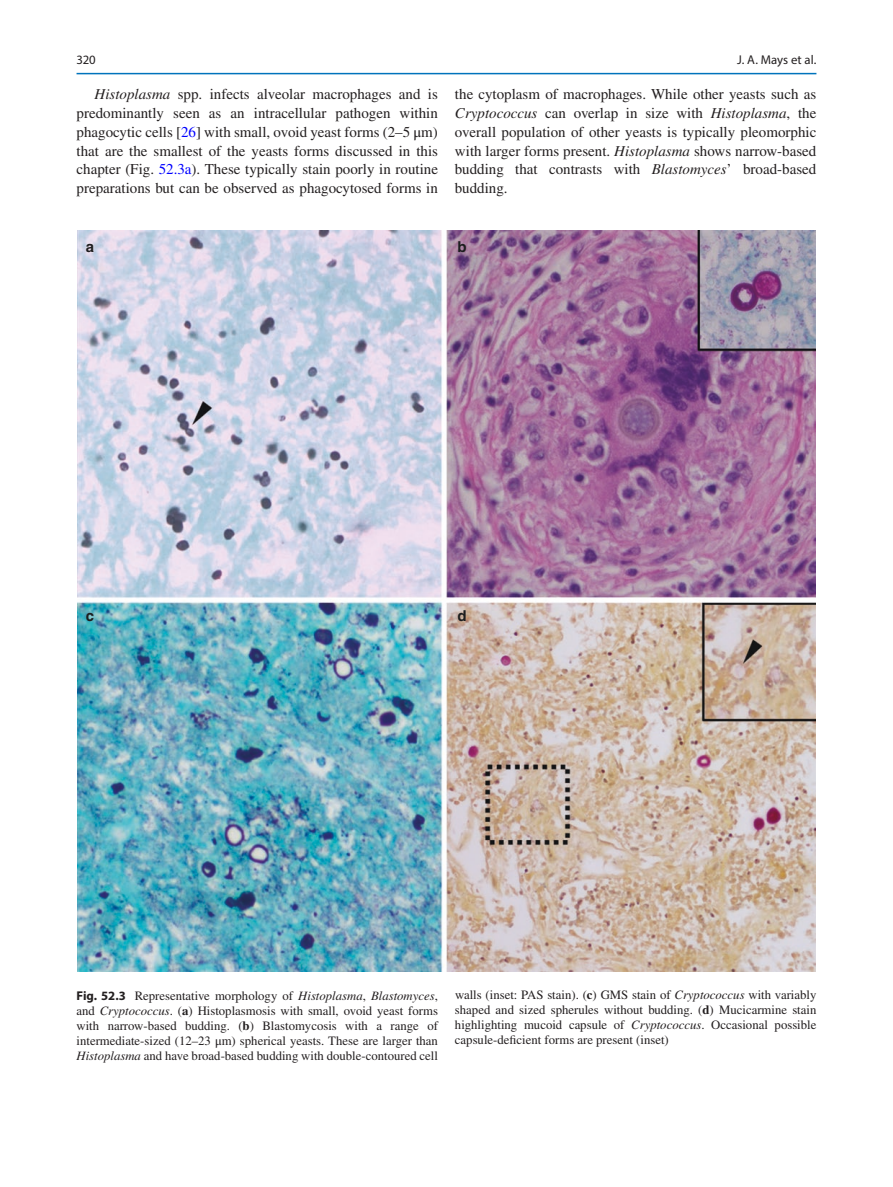
<style>
.page{position:relative;width:893px;height:1187px;background:#fff}
.page>*{position:absolute;margin:0;border:0;box-sizing:border-box;transform-origin:0 0}
.Text{font:15px/18.8px "Times LT Std";color:#231f20;text-align:justify}
.t1{font:700 15px "Helvetica";color:#1d1e1f}
.t2{font:12.75px/15px "Times LT Std";color:#231f20;text-align:justify}
.t3{font:12.75px "Myriad Pro";letter-spacing:.005em;color:#231f20}
.s1{font-style:italic}
.s2{color:#00f}
.s3{font-family:"STIX General"}
.s4{font-family:"Myriad Pro";font-weight:700}
.s5{font-weight:700}
</style>
<div class="page">
<img style="left:77px;top:230px;width:739px;height:741px">
<hr style="left:77px;top:73px;width:739px;height:1px;background:#0073bc">
<p class="t3" style="left:737px;top:52px;width:81px">J. A. Mays et al.</p>
<p class="t3" style="left:77px;top:52px;width:21px">320</p>
<p class="Text" style="left:77px;top:85px;width:363px;text-indent:18px"><span class="s1">Histoplasma</span> spp. infects alveolar macrophages and is predominantly seen as an intracellular pathogen within phagocytic cells [<span class="s2">26</span>] with small, ovoid yeast forms (2–5 <span class="s3">μ</span>m) that are the smallest of the yeasts forms discussed in this chapter (Fig. <span class="s2">52.3a</span>). These typically stain poorly in routine preparations but can be observed as phagocytosed forms in</p>
<p class="Text" style="left:455px;top:85px;width:363px">the cytoplasm of macrophages. While other yeasts such as <span class="s1">Cryptococcus</span> can overlap in size with <span class="s1">Histoplasma</span>, the overall population of other yeasts is typically pleomorphic with larger forms present. <span class="s1">Histoplasma</span> shows narrow-based budding that contrasts with <span class="s1">Blastomyces</span>’ broad-based budding.</p>
<p class="t1" style="left:86px;top:237px;width:10px">a</p>
<p class="t1" style="left:457px;top:237px;width:11px">b</p>
<p class="t1" style="left:86px;top:606px;width:10px">c</p>
<p class="t1" style="left:457px;top:606px;width:11px">d</p>
<p class="t2" style="left:77px;top:988px;width:363px"><span class="s4">Fig. 52.3</span> Representative morphology of <span class="s1">Histoplasma</span>, <span class="s1">Blastomyces</span>, and <span class="s1">Cryptococcus</span>. (<span class="s5">a</span>) Histoplasmosis with small, ovoid yeast forms with narrow-based budding. (<span class="s5">b</span>) Blastomycosis with a range of intermediate-sized (12–23 <span class="s3">μ</span>m) spherical yeasts. These are larger than <span class="s1">Histoplasma</span> and have broad-based budding with double-contoured cell</p>
<p class="t2" style="left:455px;top:987px;width:363px">walls (inset: PAS stain). (<span class="s5">c</span>) GMS stain of <span class="s1">Cryptococcus</span> with variably shaped and sized spherules without budding. (<span class="s5">d</span>) Mucicarmine stain highlighting mucoid capsule of <span class="s1">Cryptococcus</span>. Occasional possible capsule-deficient forms are present (inset)</p>
</div>
